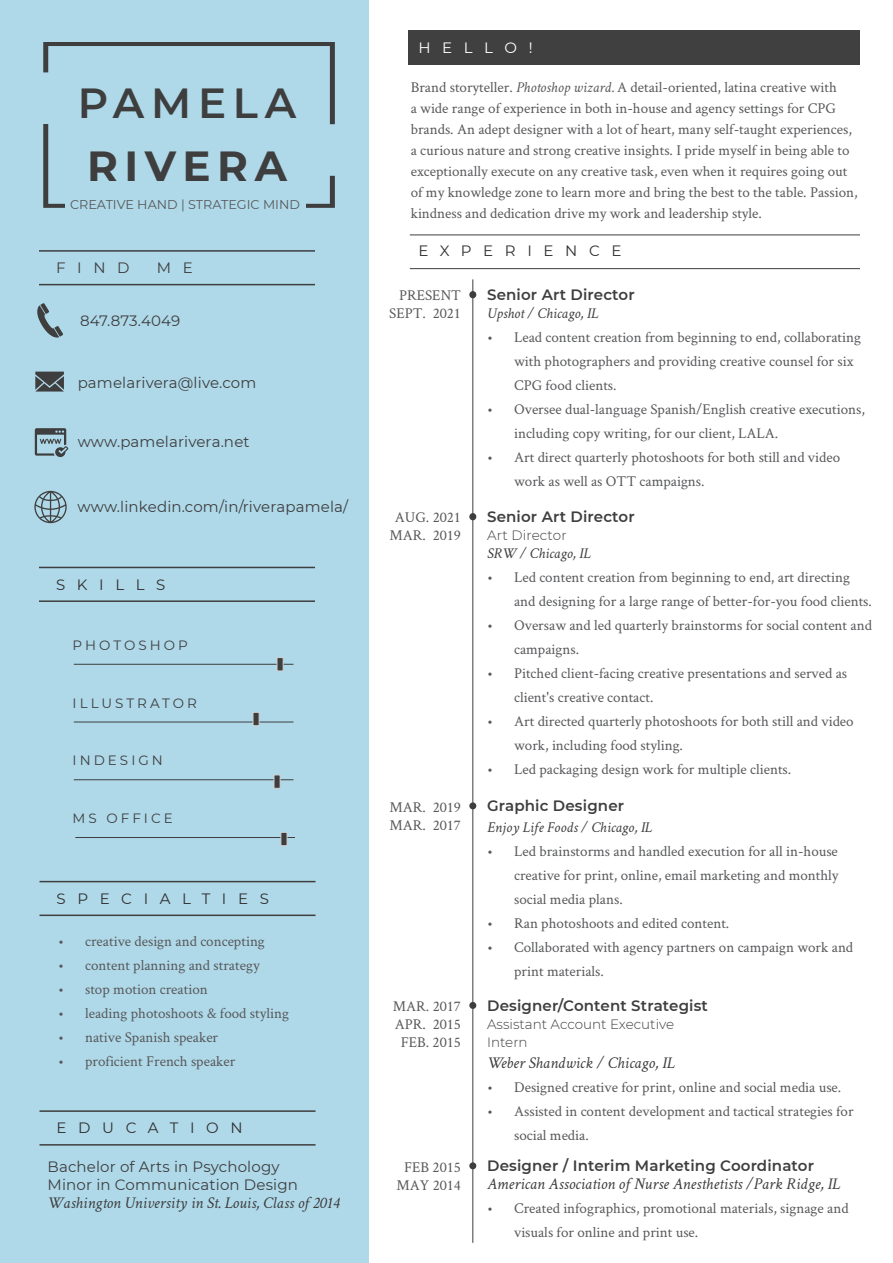
<style>
.page{position:relative;width:893px;height:1263px;background:#fff}
.page>*{position:absolute;margin:0;border:0;box-sizing:border-box;transform-origin:0 0}
.Head{font:600 42px "Montserrat";letter-spacing:.16em;color:#3e3e3f}
.Head-2{font:700 42px "Montserrat";letter-spacing:.16em;color:#3e3e3f}
.t1{font:italic 16.5px "Crimson Text";color:#3e3e3f}
.Body{font:15px/24px "Crimson Text";color:#57585a}
.t2{font:15px "Montserrat";letter-spacing:.01em;color:#3e3e3f}
.t3{font:600 15px "Montserrat";letter-spacing:.01em;color:#3e3e3f}
.Date{font:15px/18px "Crimson Text";color:#57585a}
.t4{font:italic 15px "Crimson Text";color:#3e3e3f}
.t5{font:15px "Montserrat";letter-spacing:.775em;color:#312f30}
.t6{font:15px "Montserrat";letter-spacing:.775em;color:#fff}
.t7{font:300 13.5px "Montserrat";color:#3e3e3f}
.Skills{font:13.5px "Montserrat";letter-spacing:.225em;color:#3e3e3f}
.Head-3{font:12.75px "Montserrat";color:#57585a}
.s1{font-style:italic}
</style>
<div class="page">
<div style="left:0;top:0;width:368px;height:1263px;background:#afd9e9"></div>
<hr style="left:39px;top:284px;width:276px;height:1px;background:#3e3e3f">
<hr style="left:39px;top:250px;width:276px;height:2px;background:#3e3e3f">
<svg style="left:35px;top:372px;width:29px;height:20px"></svg>
<svg style="left:37px;top:303px;width:26px;height:35px"></svg>
<svg style="left:35px;top:428px;width:33px;height:29px"></svg>
<svg style="left:34px;top:491px;width:33px;height:32px"></svg>
<hr style="left:74px;top:664px;width:219px;height:1px;background:#3e3e3f">
<hr style="left:74px;top:722px;width:219px;height:1px;background:#3e3e3f">
<hr style="left:74px;top:779px;width:219px;height:1px;background:#3e3e3f">
<hr style="left:75px;top:837px;width:220px;height:1px;background:#3e3e3f">
<hr style="left:39px;top:600px;width:276px;height:2px;background:#3e3e3f">
<hr style="left:39px;top:567px;width:276px;height:1px;background:#3e3e3f">
<div style="left:277px;top:657px;width:7px;height:14px;background:#3e3e3f;border:1px solid #d1d2d4"></div>
<div style="left:253px;top:712px;width:7px;height:14px;background:#3e3e3f;border:1px solid #d1d2d4"></div>
<svg style="left:274px;top:774px;width:6px;height:15px"></svg>
<div style="left:280px;top:832px;width:7px;height:14px;background:#3e3e3f;border:1px solid #d1d2d4"></div>
<hr style="left:40px;top:914px;width:276px;height:2px;background:#3e3e3f">
<hr style="left:40px;top:881px;width:276px;height:1px;background:#3e3e3f">
<hr style="left:40px;top:1144px;width:276px;height:1px;background:#3e3e3f">
<hr style="left:40px;top:1110px;width:276px;height:2px;background:#3e3e3f">
<hr style="left:472px;top:279px;width:1px;height:964px;background:#3e3e3f">
<svg style="left:43px;top:42px;width:292px;height:166px"></svg>
<div style="left:469px;top:802px;width:7px;height:7px;background:#3e3e3f;border-radius:50%"></div>
<div style="left:469px;top:513px;width:7px;height:7px;background:#3e3e3f;border-radius:50%"></div>
<div style="left:469px;top:291px;width:7px;height:7px;background:#3e3e3f;border-radius:50%"></div>
<div style="left:408px;top:31px;width:452px;height:34px;background:#404041"></div>
<div style="left:65px;top:196px;width:240px;height:34px;background:#afd9e9"></div>
<div style="left:469px;top:1002px;width:7px;height:7px;background:#3e3e3f;border-radius:50%"></div>
<hr style="left:410px;top:268px;width:450px;height:1px;background:#3e3e3f">
<hr style="left:410px;top:235px;width:450px;height:1px;background:#3e3e3f">
<div style="left:469px;top:1162px;width:7px;height:7px;background:#3e3e3f;border-radius:50%"></div>
<p class="Head" style="left:78px;top:73px;width:220px">PAMELA</p>
<p class="Head-2" style="left:87px;top:135px;width:201px">RIVERA</p>
<p class="Head-3" style="left:70px;top:195px;width:231px">CREATIVE HAND | STRATEGIC MIND</p>
<h1 class="t2" style="left:56px;top:257px;width:75px">FIND</h1>
<h1 class="t2" style="left:157px;top:257px;width:37px">M E</h1>
<h2 class="t2" style="left:80px;top:310px;width:102px">847.873.4049</h2>
<h2 class="t2" style="left:78px;top:372px;width:180px">pamelarivera@live.com</h2>
<h2 class="t2" style="left:78px;top:432px;width:173px">www.pamelarivera.net</h2>
<h2 class="t2" style="left:78px;top:496px;width:272px">www.linkedin.com/in/riverapamela/</h2>
<h1 class="t5" style="left:56px;top:574px;width:111px">SKILLS</h1>
<p class="Skills" style="left:73px;top:636px;width:117px">PHOTOSHOP</p>
<p class="Skills" style="left:73px;top:693px;width:126px">ILLUSTRATOR</p>
<p class="Skills" style="left:73px;top:751px;width:92px">INDESIGN</p>
<p class="Skills" style="left:73px;top:809px;width:102px">MS OFFICE</p>
<h1 class="t5" style="left:57px;top:888px;width:214px">SPECIALTIES</h1>
<p class="Body" style="left:58px;top:929px;width:208px">• creative design and concepting</p>
<p class="Body" style="left:58px;top:953px;width:203px">• content planning and strategy</p>
<p class="Body" style="left:58px;top:977px;width:151px">• stop motion creation</p>
<p class="Body" style="left:58px;top:1001px;width:232px">• leading photoshoots &amp; food styling</p>
<p class="Body" style="left:58px;top:1025px;width:162px">• native Spanish speaker</p>
<p class="Body" style="left:58px;top:1049px;width:179px">• proficient French speaker</p>
<h1 class="t5" style="left:57px;top:1118px;width:187px">EDUCATION</h1>
<h2 class="t2" style="left:48px;top:1156px;width:234px">Bachelor of Arts in Psychology</h2>
<h2 class="t2" style="left:48px;top:1174px;width:252px">Minor in Communication Design</h2>
<h2 class="t1" style="left:48px;top:1193px;width:293px">Washington University in St. Louis, Class of 2014</h2>
<h1 class="t6" style="left:418px;top:38px;width:116px">HELLO!</h1>
<p class="Body" style="left:411px;top:76px;width:448px;line-height:21px">Brand storyteller. <span class="s1">Photoshop wizard.</span> A detail-oriented, latina creative with<br>a wide range of experience in both in-house and agency settings for CPG brands. An adept designer with a lot of heart, many self-taught experiences, a curious nature and strong creative insights. I pride myself in being able to exceptionally execute on any creative task, even when it requires going out of my knowledge zone to learn more and bring the best to the table. Passion, kindness and dedication drive my work and leadership style.</p>
<h1 class="t5" style="left:418px;top:241px;width:205px">EXPERIENCE</h1>
<p class="Date" style="left:399px;top:286px;width:63px">PRESENT</p>
<p class="Date" style="left:389px;top:304px;width:73px">SEPT. 2021</p>
<h2 class="t3" style="left:487px;top:284px;width:149px">Senior Art Director</h2>
<h2 class="t4" style="left:487px;top:304px;width:112px">Upshot / Chicago, IL</h2>
<p class="Body" style="left:514px;top:324px;width:348px;text-indent:-27px">• Lead content creation from beginning to end, collaborating with photographers and providing creative counsel for six<br>CPG food clients.</p>
<p class="Body" style="left:514px;top:396px;width:352px;text-indent:-27px">• Oversee dual-language Spanish/English creative executions, including copy writing, for our client, LALA.</p>
<p class="Body" style="left:514px;top:444px;width:328px;text-indent:-27px">• Art direct quarterly photoshoots for both still and video work as well as OTT campaigns.</p>
<p class="Date" style="left:395px;top:508px;width:68px">AUG. 2021</p>
<p class="Date" style="left:389px;top:526px;width:73px">MAR. 2019</p>
<h2 class="t3" style="left:487px;top:506px;width:149px">Senior Art Director</h2>
<h2 class="t7" style="left:487px;top:526px;width:81px">Art Director</h2>
<h2 class="t4" style="left:487px;top:544px;width:105px">SRW / Chicago, IL</h2>
<p class="Body" style="left:514px;top:564px;width:359px;text-indent:-27px">• Led content creation from beginning to end, art directing and designing for a large range of better-for-you food clients.</p>
<p class="Body" style="left:514px;top:612px;width:359px;text-indent:-27px">• Oversaw and led quarterly brainstorms for social content and campaigns.</p>
<p class="Body" style="left:514px;top:660px;width:335px;text-indent:-27px">• Pitched client-facing creative presentations and served as client's creative contact.</p>
<p class="Body" style="left:514px;top:708px;width:341px;text-indent:-27px">• Art directed quarterly photoshoots for both still and video work, including food styling.</p>
<p class="Body" style="left:487px;top:756px;width:306px">• Led packaging design work for multiple clients.</p>
<p class="Date" style="left:389px;top:797px;width:73px">MAR. 2019<br>MAR. 2017</p>
<h2 class="t3" style="left:487px;top:795px;width:139px">Graphic Designer</h2>
<h2 class="t4" style="left:487px;top:819px;width:166px">Enjoy Life Foods / Chicago, IL</h2>
<p class="Body" style="left:514px;top:839px;width:326px;text-align:justify;text-indent:-27px">• Led brainstorms and handled execution for all in-house creative for print, online, email marketing and monthly social media plans.</p>
<p class="Body" style="left:487px;top:911px;width:244px">• Ran photoshoots and edited content.</p>
<p class="Body" style="left:514px;top:935px;width:341px;text-indent:-27px">• Collaborated with agency partners on campaign work and print materials.</p>
<p class="Date" style="left:393px;top:997px;width:70px">MAR. 2017</p>
<p class="Date" style="left:395px;top:1015px;width:68px">APR. 2015</p>
<p class="Date" style="left:401px;top:1033px;width:62px">FEB. 2015</p>
<h2 class="t3" style="left:487px;top:995px;width:222px">Designer/Content Strategist</h2>
<h2 class="t7" style="left:487px;top:1015px;width:189px">Assistant Account Executive</h2>
<h2 class="t7" style="left:487px;top:1033px;width:42px">Intern</h2>
<h2 class="t1" style="left:487px;top:1053px;width:189px">Weber Shandwick / Chicago, IL</h2>
<p class="Body" style="left:487px;top:1074px;width:356px">• Designed creative for print, online and social media use.</p>
<p class="Body" style="left:514px;top:1098px;width:341px;text-indent:-27px">• Assisted in content development and tactical strategies for social media.</p>
<p class="Date" style="left:404px;top:1157px;width:58px">FEB 2015</p>
<p class="Date" style="left:396px;top:1175px;width:66px">MAY 2014</p>
<h2 class="t3" style="left:487px;top:1155px;width:328px">Designer / Interim Marketing Coordinator</h2>
<h2 class="t1" style="left:487px;top:1174px;width:354px">American Association of Nurse Anesthetists /Park Ridge, IL</h2>
<p class="Body" style="left:514px;top:1195px;width:336px;text-indent:-27px">• Created infographics, promotional materials, signage and visuals for online and print use.</p>
</div>
